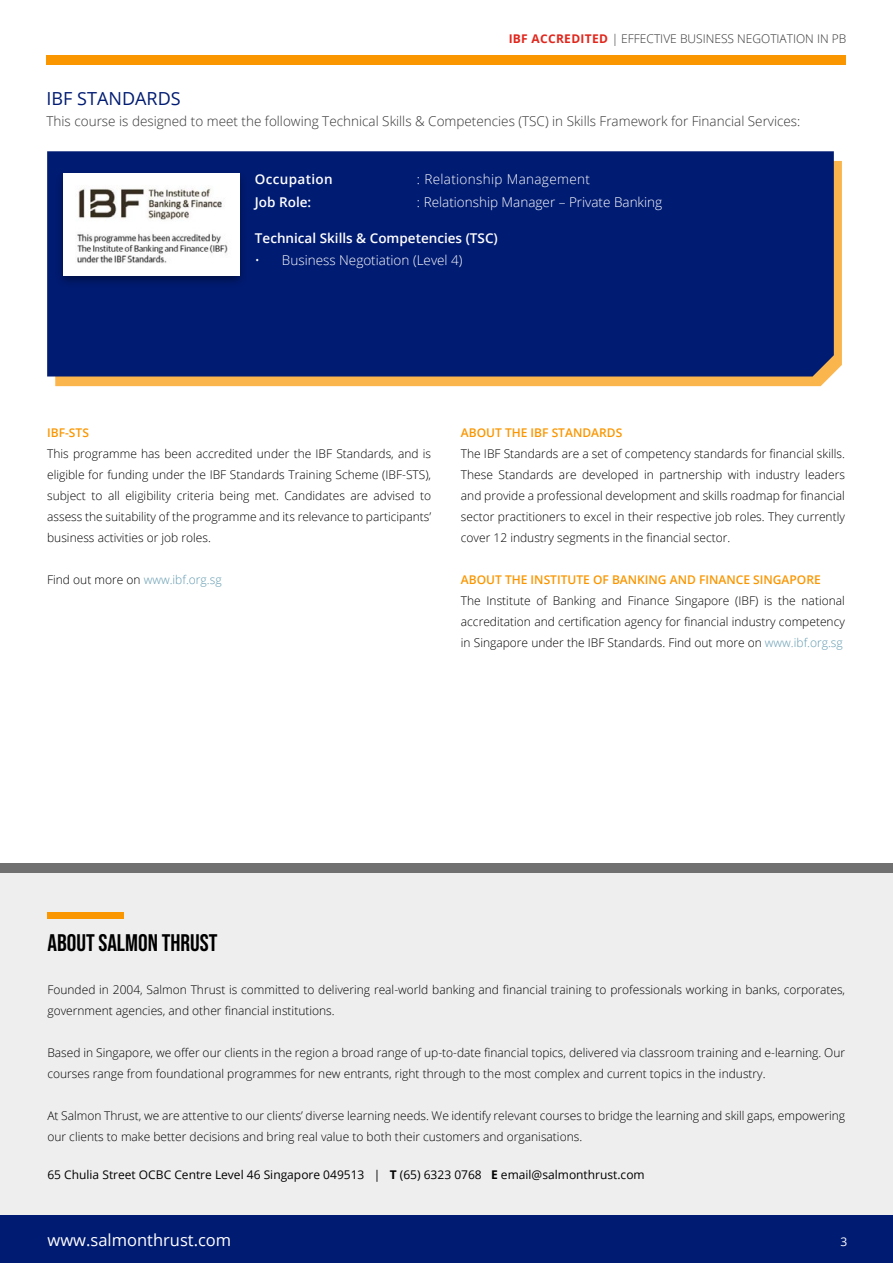
<style>
.page{position:relative;width:893px;height:1263px;background:#fff}
.page>*{position:absolute;margin:0;border:0;box-sizing:border-box;transform-origin:0 0}
.t1{font:24px "Bebas Neue";color:#000}
.t2{font:18px "Open Sans";color:#001b72}
.t3{font:16.5px "Open Sans";color:#fff}
.t4{font:300 13.5px "Open Sans";color:#333}
.t5{font:300 13.5px "Open Sans";color:#fff}
.t6{font:600 13.5px "Open Sans";color:#fff}
.t7{font:300 13.5px "Open Sans";letter-spacing:.025em;color:#fff}
.t8{font:600 13.5px "Open Sans";letter-spacing:.025em;color:#fff}
.t9{font:300 12px/21px "Open Sans";color:#000}
.t10{font:12px "Open Sans";color:#000}
.t11{font:600 12px "Open Sans";color:#fa9600}
.t12{font:300 12px "Open Sans";color:#333}
.t13{font:300 12px "Open Sans";color:#6099b0}
.t14{font:12px "Open Sans";color:#fff}
.s1{font-weight:700;color:#e1261c}
.s2{color:#000}
.s3{color:#6099b0}
.s4{font-weight:700}
</style>
<div class="page">
<div style="left:0;top:863px;width:893px;height:359px;background:#707070"></div>
<div style="left:0;top:873px;width:892px;height:390px;background:#eee"></div>
<div style="left:47px;top:912px;width:77px;height:7px;background:#fa9600"></div>
<div style="left:47px;top:56px;width:799px;height:9px;background:#fa9600"></div>
<svg style="left:55px;top:161px;width:787px;height:225px;background:#f0b052"></svg>
<div style="left:47px;top:151px;width:787px;height:225px;background:#001b72"></div>
<div style="left:0;top:1216px;width:893px;height:47px;background:#001b72"></div>
<div style="left:55px;top:169px;width:193px;height:119px;background:#000;opacity:.4"></div>
<img style="left:64px;top:174px;width:175px;height:101px">
<p class="t12" style="left:509px;top:30px;width:339px"><span class="s1">IBF ACCREDITED</span> | EFFECTIVE BUSINESS NEGOTIATION IN PB</p>
<h2 class="t2" style="left:47px;top:86px;width:136px">IBF STANDARDS</h2>
<p class="t4" style="left:47px;top:111px;width:755px">This course is designed to meet the following Technical Skills &amp; Competencies (TSC) in Skills Framework for Financial Services:</p>
<p class="t8" style="left:255px;top:170px;width:79px">Occupation</p>
<p class="t7" style="left:417px;top:170px;width:174px">: Relationship Management</p>
<p class="t6" style="left:255px;top:192px;width:58px">Job Role:</p>
<p class="t5" style="left:417px;top:192px;width:247px">: Relationship Manager – Private Banking</p>
<p class="t6" style="left:255px;top:228px;width:244px">Technical Skills &amp; Competencies (TSC)</p>
<p class="t5" style="left:255px;top:251px;width:209px">• Business Negotiation (Level 4)</p>
<p class="t11" style="left:47px;top:424px;width:43px">IBF-STS</p>
<p class="t9" style="left:47px;top:443px;width:386px;text-align:justify">This programme has been accredited under the IBF Standards, and is eligible for funding under the IBF Standards Training Scheme (IBF-STS), subject to all eligibility criteria being met. Candidates are advised to assess the suitability of the programme and its relevance to participants’ business activities or job roles.</p>
<p class="t13" style="left:47px;top:571px;width:176px"><span class="s2">Find out more on</span> www.ibf.org.sg</p>
<p class="t11" style="left:461px;top:424px;width:163px">ABOUT THE IBF STANDARDS</p>
<p class="t9" style="left:461px;top:443px;width:386px;text-align:justify">The IBF Standards are a set of competency standards for financial skills.<br>These Standards are developed in partnership with industry leaders and provide a professional development and skills roadmap for financial sector practitioners to excel in their respective job roles. They currently cover 12 industry segments in the financial sector.</p>
<p class="t11" style="left:461px;top:571px;width:361px">ABOUT THE INSTITUTE OF BANKING AND FINANCE SINGAPORE</p>
<p class="t9" style="left:461px;top:590px;width:386px;text-align:justify">The Institute of Banking and Finance Singapore (IBF) is the national accreditation and certification agency for financial industry competency in Singapore under the IBF Standards. Find out more on <span class="s3">www.ibf.org.sg</span></p>
<h1 class="t1" style="left:47px;top:929px;width:172px">ABOUT SALMON THRUST</h1>
<p class="t9" style="left:47px;top:979px;width:799px">Founded in 2004, Salmon Thrust is committed to delivering real-world banking and financial training to professionals working in banks, corporates, government agencies, and other financial institutions.</p>
<p class="t9" style="left:47px;top:1042px;width:799px">Based in Singapore, we offer our clients in the region a broad range of up-to-date financial topics, delivered via classroom training and e-learning. Our courses range from foundational programmes for new entrants, right through to the most complex and current topics in the industry.</p>
<p class="t9" style="left:47px;top:1105px;width:799px">At Salmon Thrust, we are attentive to our clients’ diverse learning needs. We identify relevant courses to bridge the learning and skill gaps, empowering our clients to make better decisions and bring real value to both their customers and organisations.</p>
<p class="t10" style="left:47px;top:1166px;width:599px">65 Chulia Street OCBC Centre Level 46 Singapore 049513 | <span class="s4">T</span> (65) 6323 0768 <span class="s4">E</span> email@salmonthrust.com</p>
<h3 class="t3" style="left:48px;top:1228px;width:185px">www.salmonthrust.com</h3>
<p class="t14" style="left:841px;top:1233px;width:8px">3</p>
</div>
